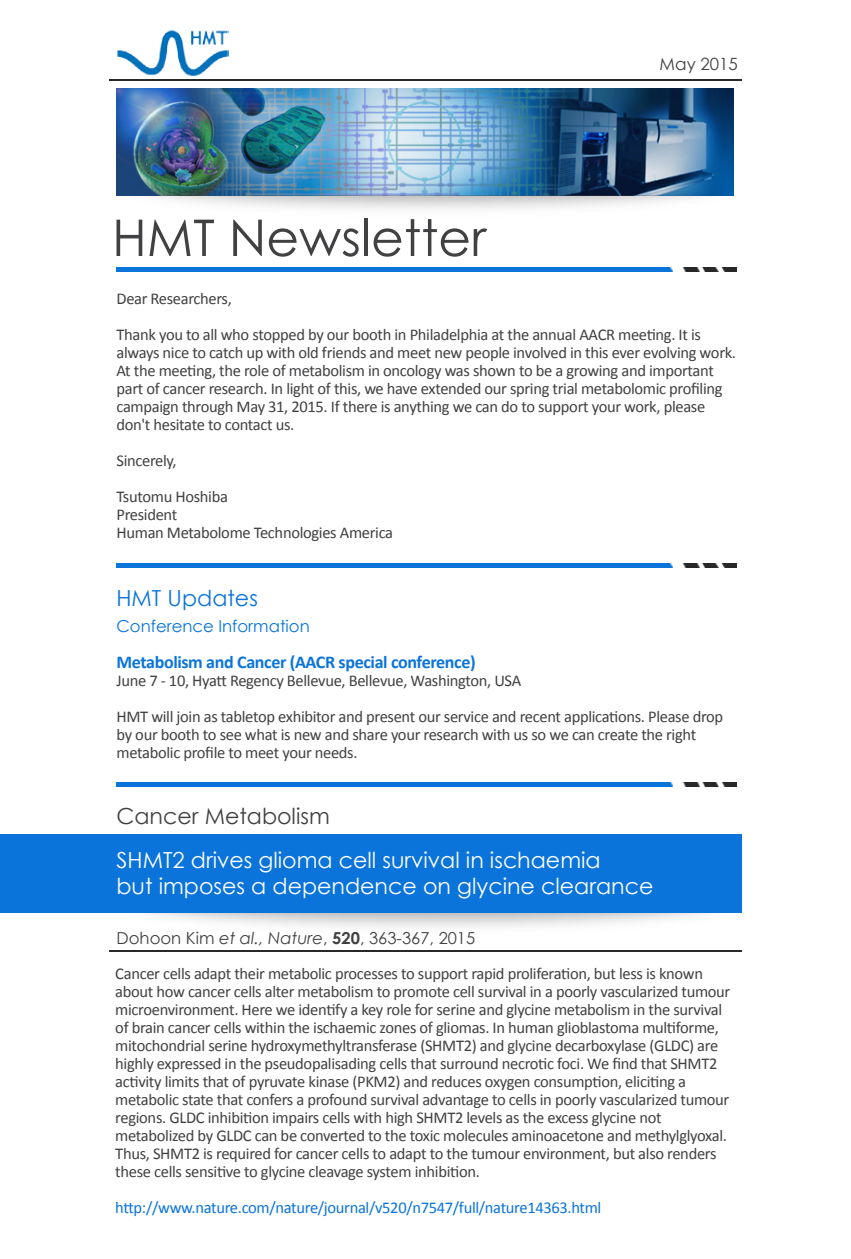
<style>
.page{position:relative;width:851px;height:1259px;background:#fff}
.page>*{position:absolute;margin:0;border:0;box-sizing:border-box;transform-origin:0 0}
.t1{font:50.7px "Century Gothic";color:#414042}
.t2{font:22.2px/26.7px "Century Gothic";color:#fff}
.t3{font:22.2px "Century Gothic";color:#414042}
.t4{font:22.2px "Century Gothic";color:#0a74db}
.t5{font:700 18px "Calibri";letter-spacing:-.02em;color:#0a74db}
.t6{font:16.8px "Century Gothic";color:#414042}
.t7{font:16.5px/18px "Calibri";letter-spacing:-.02em;color:#414042}
.t8{font:16.5px "Calibri";letter-spacing:-.02em;color:#0a74db}
.t9{font:16.5px "Century Gothic";color:#414042}
.t10{font:16.5px "Century Gothic";color:#0a74db}
.s1{font-style:italic}
.s2{font-weight:700}
</style>
<div class="page">
<hr style="left:109px;top:79px;width:632px;height:1px;background:#282828">
<img style="left:117px;top:30px;width:111px;height:46px">
<img style="left:116px;top:89px;width:617px;height:106px">
<img style="left:127px;top:195px;width:599px;height:14px">
<hr style="left:109px;top:950px;width:632px;height:2px;background:#282828">
<div style="left:0;top:834px;width:741px;height:79px;background:#0a74db"></div>
<hr style="left:116px;top:267px;width:557px;height:4px;background:#0a74db">
<img style="left:682px;top:267px;width:54px;height:4px">
<hr style="left:116px;top:563px;width:557px;height:4px;background:#0a74db">
<img style="left:682px;top:563px;width:54px;height:4px">
<hr style="left:116px;top:782px;width:557px;height:4px;background:#0a74db">
<img style="left:682px;top:782px;width:54px;height:4px">
<h1 class="t1" style="left:112px;top:207px;width:375px">HMT Newsletter</h1>
<p class="t6" style="left:659px;top:54px;width:80px">May 2015</p>
<p class="t7" style="left:116px;top:281px;width:586px;line-height:36px">Dear Researchers,<br>Thank you to all who stopped by our booth in Philadelphia at the annual AACR meeting. It is</p>
<p class="t7" style="left:116px;top:344px;width:621px">always nice to catch up with old friends and meet new people involved in this ever evolving work.<br>At the meeting, the role of metabolism in oncology was shown to be a growing and important part of cancer research. In light of this, we have extended our spring trial metabolomic profiling campaign through May 31, 2015. If there is anything we can do to support your work, please don't hesitate to contact us.</p>
<p class="t7" style="left:116px;top:443px;width:113px;line-height:36px">Sincerely,<br>Tsutomu Hoshiba</p>
<p class="t7" style="left:116px;top:506px;width:278px">President<br>Human Metabolome Technologies America</p>
<h2 class="t4" style="left:116px;top:584px;width:143px">HMT Updates</h2>
<p class="t10" style="left:116px;top:616px;width:195px">Conference Information</p>
<p class="t5" style="left:116px;top:650px;width:360px">Metabolism and Cancer (AACR special conference)</p>
<p class="t7" style="left:116px;top:662px;width:608px;line-height:36px">June 7 - 10, Hyatt Regency Bellevue, Bellevue, Washington, USA<br>HMT will join as tabletop exhibitor and present our service and recent applications. Please drop</p>
<p class="t7" style="left:116px;top:725px;width:581px">by our booth to see what is new and share your research with us so we can create the right metabolic profile to meet your needs.</p>
<h2 class="t3" style="left:116px;top:802px;width:215px">Cancer Metabolism</h2>
<h2 class="t2" style="left:116px;top:846px;width:538px">SHMT2 drives glioma cell survival in ischaemia<br>but imposes a dependence on glycine clearance</h2>
<p class="t9" style="left:116px;top:927px;width:360px">Dohoon Kim <span class="s1">et al., Nature</span>, <span class="s2">520</span>, 363-367, 2015</p>
<p class="t7" style="left:115px;top:965px;width:616px">Cancer cells adapt their metabolic processes to support rapid proliferation, but less is known about how cancer cells alter metabolism to promote cell survival in a poorly vascularized tumour microenvironment. Here we identify a key role for serine and glycine metabolism in the survival of brain cancer cells within the ischaemic zones of gliomas. In human glioblastoma multiforme, mitochondrial serine hydroxymethyltransferase (SHMT2) and glycine decarboxylase (GLDC) are highly expressed in the pseudopalisading cells that surround necrotic foci. We find that SHMT2 activity limits that of pyruvate kinase (PKM2) and reduces oxygen consumption, eliciting a metabolic state that confers a profound survival advantage to cells in poorly vascularized tumour regions. GLDC inhibition impairs cells with high SHMT2 levels as the excess glycine not metabolized by GLDC can be converted to the toxic molecules aminoacetone and methylglyoxal.<br>Thus, SHMT2 is required for cancer cells to adapt to the tumour environment, but also renders these cells sensitive to glycine cleavage system inhibition.</p>
<p class="t8" style="left:115px;top:1197px;width:487px">http://www.nature.com/nature/journal/v520/n7547/full/nature14363.html</p>
</div>
